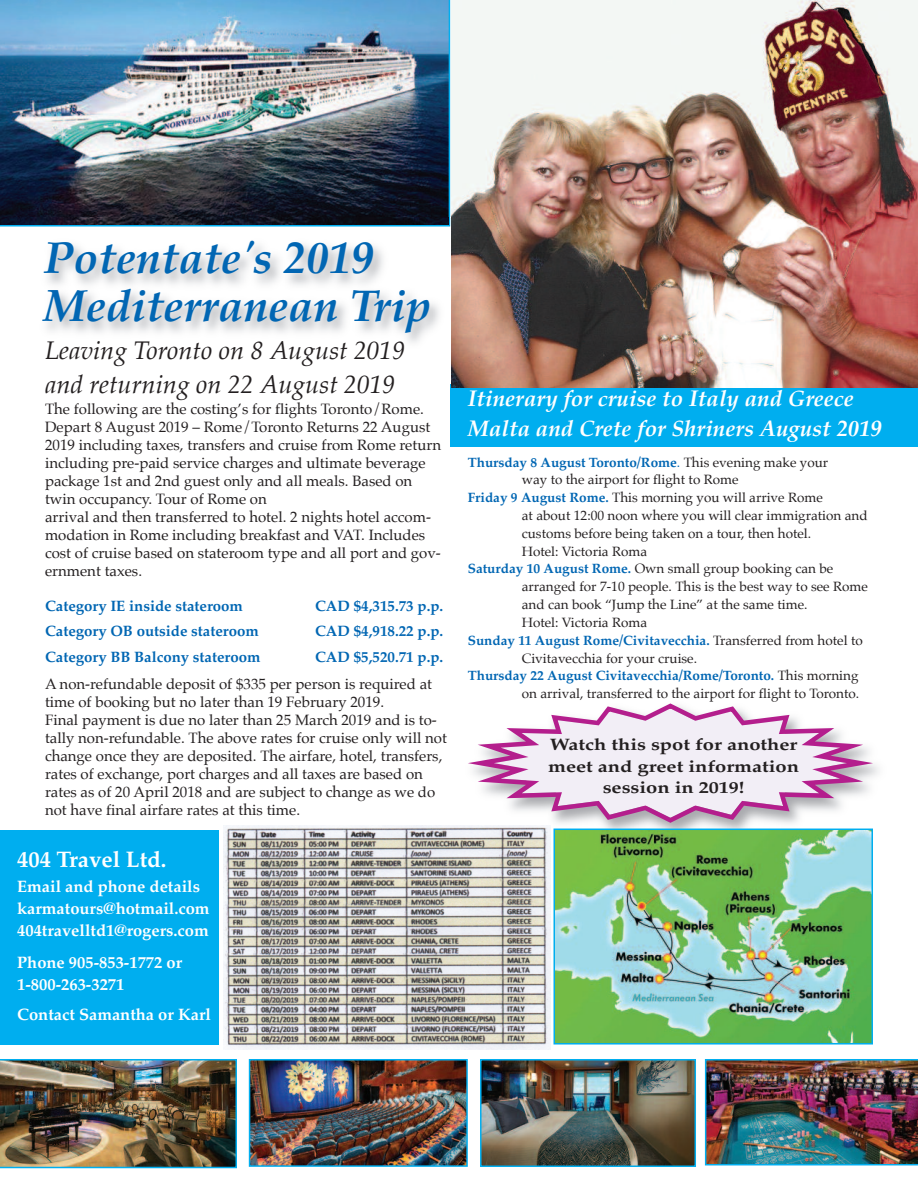
<style>
.page{position:relative;width:918px;height:1188px;background:#fff}
.page>*{position:absolute;margin:0;border:0;box-sizing:border-box;transform-origin:0 0}
.t1{font:italic 700 45px/48px "Palatino";color:#0166b3}
.t2{font:italic 25.5px/33.6px "Palatino";color:#231f20}
.t3{font:italic 700 22.5px/29.7px "Palatino";color:#fff}
.t4{font:700 22.5px "Palatino";color:#fff}
.t5{font:700 16.5px/21.8px "Palatino";color:#fff}
.t6{font:700 16.5px/21.8px "Palatino";color:#231f20;text-align:center;scale:1.22 1}
.t7{font:15px/18px "Palatino";color:#231f20}
.t8{font:700 15px "Palatino";color:#0166b3}
.t9{font:13.5px "Palatino";color:#231f20}
.t10{font:700 13.5px "Palatino";color:#0166b3}
.s1{font-weight:400}
.s2{font-weight:400;color:#231f20}
.s3{font-weight:700;color:#0166b3}
</style>
<div class="page">
<svg style="left:468px;top:703px;width:405px;height:120px"></svg>
<img style="left:483px;top:1062px;width:210px;height:102px">
<div style="left:480px;top:1059px;width:216px;height:108px;border:2px solid #00aeef"></div>
<img style="left:705px;top:1059px;width:213px;height:106px">
<img style="left:0;top:1059px;width:237px;height:109px">
<img style="left:556px;top:832px;width:314px;height:210px">
<div style="left:553px;top:829px;width:320px;height:216px;border:2px solid #00aeef"></div>
<img style="left:0;top:0;width:450px;height:218px">
<img style="left:252px;top:1062px;width:213px;height:102px">
<div style="left:249px;top:1059px;width:219px;height:108px;border:2px solid #00aeef"></div>
<img style="left:0;top:218px;width:451px;height:125px">
<img style="left:0;top:218px;width:449px;height:7px">
<img style="left:224px;top:825px;width:327px;height:224px">
<div style="left:0;top:830px;width:218px;height:215px;background:#00aeef"></div>
<div style="left:450px;top:385px;width:468px;height:62px;background:#00aeef"></div>
<img style="left:451px;top:0;width:467px;height:387px">
<h1 class="t1" style="left:44px;top:237px;width:389px">Potentate's 2019<br>Mediterranean Trip</h1>
<h2 class="t2" style="left:45px;top:336px;width:362px">Leaving Toronto on 8 August 2019 and returning on 22 August 2019</h2>
<p class="t7" style="left:45px;top:401px;width:398px">The following are the costing’s for flights Toronto/Rome.<br>Depart 8 August 2019 – Rome/Toronto Returns 22 August 2019 including taxes, transfers and cruise from Rome return including pre-paid service charges and ultimate beverage package 1st and 2nd guest only and all meals. Based on twin occupancy. Tour of Rome on<br>arrival and then transferred to hotel. 2 nights hotel accom&shy;modation in Rome including breakfast and VAT. Includes cost of cruise based on stateroom type and all port and gov&shy;ernment taxes.</p>
<p class="t8" style="left:45px;top:598px;width:199px">Category IE inside stateroom</p>
<p class="t8" style="left:315px;top:598px;width:130px">CAD $4,315.73 p.p.</p>
<p class="t8" style="left:45px;top:624px;width:215px">Category OB outside stateroom</p>
<p class="t8" style="left:315px;top:624px;width:130px">CAD $4,918.22 p.p.</p>
<p class="t8" style="left:45px;top:649px;width:217px">Category BB Balcony stateroom</p>
<p class="t8" style="left:315px;top:649px;width:130px">CAD $5,520.71 p.p.</p>
<p class="t7" style="left:45px;top:676px;width:403px">A non-refundable deposit of $335 per person is required at time of booking but no later than 19 February 2019.<br>Final payment is due no later than 25 March 2019 and is to&shy;tally non-refundable. The above rates for cruise only will not change once they are deposited. The airfare, hotel, transfers, rates of exchange, port charges and all taxes are based on rates as of 20 April 2018 and are subject to change as we do not have final airfare rates at this time.</p>
<h3 class="t4" style="left:17px;top:849px;width:151px">404 Travel Ltd.</h3>
<p class="t5" style="left:17px;top:877px;width:194px">Email and phone details karmatours@hotmail.com<br>404travelltd1@rogers.com</p>
<p class="t5" style="left:17px;top:952px;width:166px">Phone 905-853-1772 or<br>1-800-263-3271</p>
<p class="t5" style="left:17px;top:1005px;width:195px">Contact Samantha or Karl</p>
<h3 class="t3" style="left:468px;top:385px;width:415px">Itinerary for cruise to Italy and Greece<br>Malta and Crete for Shriners August 2019</h3>
<p class="t10" style="left:468px;top:455px;width:362px">Thursday 8 August Toronto/Rome<span class="s1">.</span> <span class="s2">This evening make your</span></p>
<p class="t9" style="left:522px;top:473px;width:218px">way to the airport for flight to Rome</p>
<p class="t9" style="left:468px;top:491px;width:357px"><span class="s3">Friday 9 August Rome.</span> This morning you will arrive Rome</p>
<p class="t9" style="left:522px;top:509px;width:347px">at about 12:00 noon where you will clear immigration and</p>
<p class="t9" style="left:522px;top:527px;width:291px">customs before being taken on a tour, then hotel.</p>
<p class="t9" style="left:522px;top:545px;width:127px">Hotel: Victoria Roma</p>
<p class="t9" style="left:468px;top:562px;width:367px"><span class="s3">Saturday 10 August Rome.</span> Own small group booking can be</p>
<p class="t9" style="left:522px;top:580px;width:348px">arranged for 7-10 people. This is the best way to see Rome</p>
<p class="t9" style="left:522px;top:598px;width:287px">and can book “Jump the Line” at the same time.</p>
<p class="t9" style="left:522px;top:616px;width:127px">Hotel: Victoria Roma</p>
<p class="t10" style="left:468px;top:634px;width:396px">Sunday 11 August Rome/Civitavecchia. <span class="s2">Transferred from hotel to</span></p>
<p class="t9" style="left:522px;top:651px;width:177px">Civitavecchia for your cruise.</p>
<p class="t10" style="left:468px;top:669px;width:392px">Thursday 22 August Civitavecchia/Rome/Toronto. <span class="s2">This morning</span></p>
<p class="t9" style="left:522px;top:687px;width:339px">on arrival, transferred to the airport for flight to Toronto.</p>
<p class="t6" style="left:548px;top:734px;width:207px">Watch this spot for another meet and greet information session in 2019!</p>
</div>
